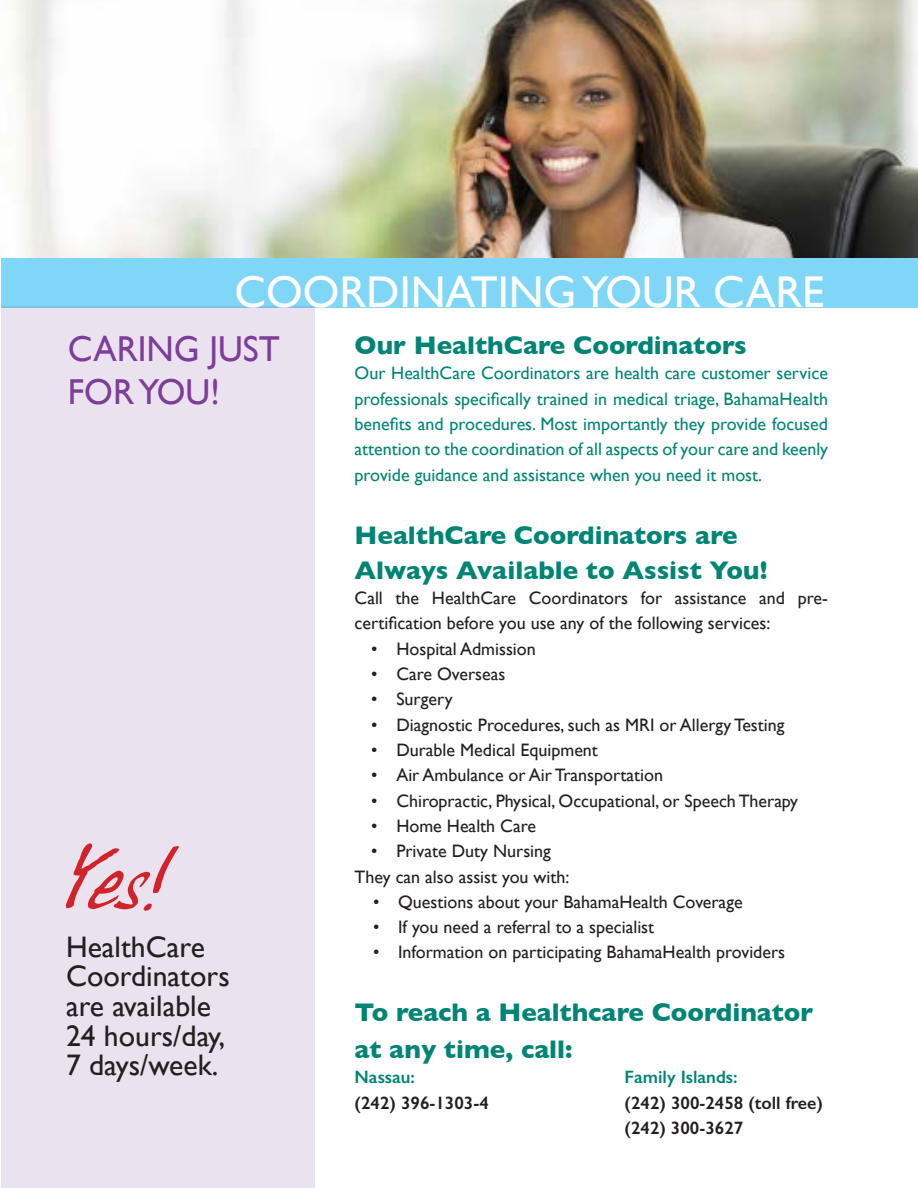
<style>
.page{position:relative;width:918px;height:1188px;background:#fff}
.page>*{position:absolute;margin:0;border:0;box-sizing:border-box;transform-origin:0 0}
.t1{font:italic 96px "Juergen";color:#d1232a}
.t2{font:44.55px "Gill Sans";color:#fff}
.t3{font:36px "Gill Sans";color:#7c3e98}
.t4{font:29.7px "Gill Sans";color:#231f20}
.t5{font:700 25.95px/35px "Gill Sans";color:#008575}
.t6{font:18px/25.3px "Gill Sans";color:#231f20}
.t7{font:18px/25.3px "Gill Sans";color:#008575;text-align:justify}
.t8{font:600 18px "Gill Sans";color:#231f20}
.t9{font:600 18px "Gill Sans";color:#008575}
</style>
<div class="page">
<div style="left:2px;top:257px;width:916px;height:51px;background:#80d6f7"></div>
<div style="left:1px;top:306px;width:314px;height:882px;background:#ebe2ef"></div>
<img style="left:14px;top:0;width:904px;height:257px">
<p class="t2" style="left:235px;top:266px;width:592px">COORDINATING YOUR CARE</p>
<p class="t3" style="left:68px;top:328px;width:214px">CARING JUST</p>
<p class="t3" style="left:68px;top:371px;width:153px">FOR YOU!</p>
<p class="t5" style="left:355px;top:327px;width:394px">Our HealthCare Coordinators</p>
<p class="t7" style="left:355px;top:361px;width:475px">Our HealthCare Coordinators are health care customer service professionals specifically trained in medical triage, BahamaHealth benefits and procedures. Most importantly they provide focused attention to the coordination of all aspects of your care and keenly provide guidance and assistance when you need it most.</p>
<p class="t1" style="left:66px;top:819px;width:106px">Yes!</p>
<p class="t4" style="left:66px;top:929px;width:140px">HealthCare</p>
<p class="t4" style="left:66px;top:959px;width:165px">Coordinators</p>
<p class="t4" style="left:66px;top:989px;width:146px">are available</p>
<p class="t4" style="left:66px;top:1018px;width:161px">24 hours/day,</p>
<p class="t4" style="left:66px;top:1048px;width:154px">7 days/week.</p>
<p class="t5" style="left:355px;top:517px;width:414px">HealthCare Coordinators are<br>Always Available to Assist You!</p>
<p class="t6" style="left:355px;top:585px;width:475px">Call the HealthCare Coordinators for assistance and pre&shy;certification before you use any of the following services:</p>
<p class="t6" style="left:371px;top:636px;width:166px">• Hospital Admission</p>
<p class="t6" style="left:371px;top:661px;width:136px">• Care Overseas</p>
<p class="t6" style="left:371px;top:686px;width:83px">• Surgery</p>
<p class="t6" style="left:371px;top:712px;width:415px">• Diagnostic Procedures, such as MRI or Allergy Testing</p>
<p class="t6" style="left:371px;top:737px;width:228px">• Durable Medical Equipment</p>
<p class="t6" style="left:371px;top:762px;width:293px">• Air Ambulance or Air Transportation</p>
<p class="t6" style="left:371px;top:788px;width:428px">• Chiropractic, Physical, Occupational, or Speech Therapy</p>
<p class="t6" style="left:371px;top:813px;width:166px">• Home Health Care</p>
<p class="t6" style="left:371px;top:838px;width:181px">• Private Duty Nursing</p>
<p class="t6" style="left:355px;top:864px;width:216px">They can also assist you with:</p>
<p class="t6" style="left:373px;top:889px;width:371px">• Questions about your BahamaHealth Coverage</p>
<p class="t6" style="left:373px;top:914px;width:283px">• If you need a referral to a specialist</p>
<p class="t6" style="left:373px;top:940px;width:414px">• Information on participating BahamaHealth providers</p>
<p class="t5" style="left:355px;top:993px;width:460px;line-height:37px">To reach a Healthcare Coordinator at any time, call:</p>
<p class="t9" style="left:355px;top:1066px;width:62px">Nassau:</p>
<p class="t9" style="left:625px;top:1066px;width:115px">Family Islands:</p>
<p class="t8" style="left:355px;top:1092px;width:136px">(242) 396-1303-4</p>
<p class="t8" style="left:625px;top:1092px;width:200px">(242) 300-2458 (toll free)</p>
<p class="t8" style="left:625px;top:1117px;width:120px">(242) 300-3627</p>
</div>
